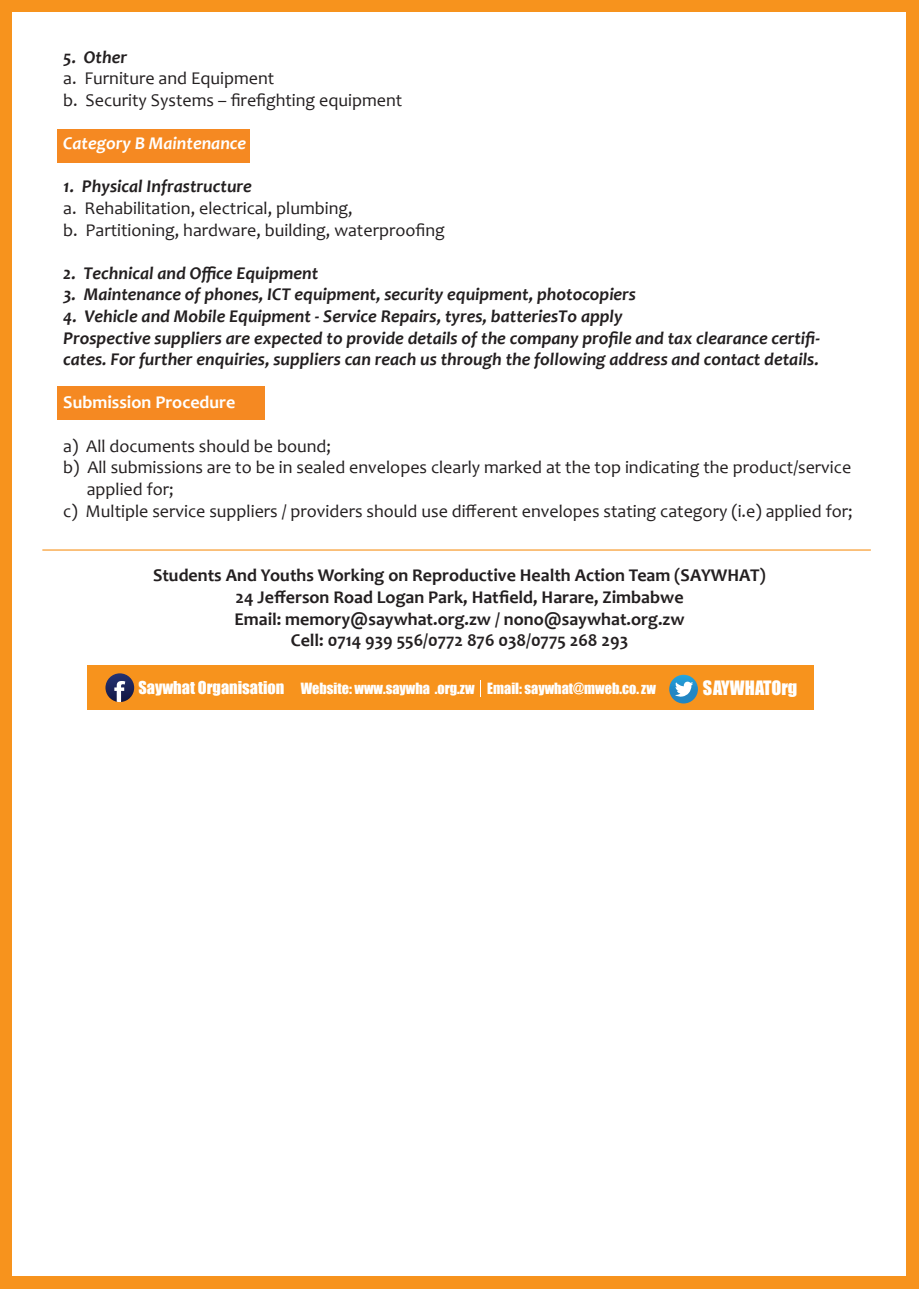
<style>
.page{position:relative;width:919px;height:1289px;background:#fff}
.page>*{position:absolute;margin:0;border:0;box-sizing:border-box;transform-origin:0 0}
.t1{font:18.15px "Impact";color:#fff}
.t2{font:italic 700 18px/21.6px "Candara";color:#231f20}
.t3{font:18px/21.6px "Candara";color:#231f20}
.t4{font:700 18px/21.6px "Candara";color:#231f20;text-align:center}
.t5{font:italic 700 18px "Candara";color:#fff}
.t6{font:700 18px "Candara";color:#fff}
.t7{font:14.25px "Impact";color:#fff}
.s1{font-size:16.35px}
</style>
<div class="page">
<div style="left:0;top:0;width:918px;height:1288px;background:#f7931d"></div>
<div style="left:13px;top:13px;width:893px;height:1263px;background:#fff"></div>
<div style="left:57px;top:129px;width:192px;height:33px;background:#f58922"></div>
<div style="left:57px;top:386px;width:208px;height:33px;background:#f58922"></div>
<div style="left:87px;top:664px;width:726px;height:45px;background:#f7931d"></div>
<svg style="left:105px;top:673px;width:29px;height:29px"></svg>
<svg style="left:669px;top:674px;width:28px;height:29px"></svg>
<svg style="left:674px;top:681px;width:19px;height:16px"></svg>
<svg style="left:480px;top:680px;width:1px;height:16px"></svg>
<hr style="left:42px;top:549px;width:828px;height:1px;background:#f7931d">
<p class="t2" style="left:63px;top:46px;width:65px">5. Other</p>
<p class="t3" style="left:63px;top:67px;width:340px">a. Furniture and Equipment<br>b. Security Systems – firefighting equipment</p>
<p class="t5" style="left:63px;top:132px;width:184px">Category B Maintenance</p>
<p class="t2" style="left:63px;top:175px;width:190px">1. Physical Infrastructure</p>
<p class="t3" style="left:63px;top:197px;width:383px">a. Rehabilitation, electrical, plumbing,<br>b. Partitioning, hardware, building, waterproofing</p>
<p class="t2" style="left:63px;top:262px;width:256px">2. Technical and Office Equipment</p>
<p class="t2" style="left:63px;top:283px;width:574px">3. Maintenance of phones, ICT equipment, security equipment, photocopiers</p>
<p class="t2" style="left:63px;top:305px;width:758px">4. Vehicle and Mobile Equipment - Service Repairs, tyres, batteriesTo apply<br>Prospective suppliers are expected to provide details of the company profile and tax clearance certifi&shy;cates. For further enquiries, suppliers can reach us through the following address and contact details.</p>
<p class="t6" style="left:63px;top:391px;width:174px">Submission Procedure</p>
<p class="t3" style="left:63px;top:435px;width:269px">a) All documents should be bound;</p>
<p class="t3" style="left:63px;top:456px;width:789px">b) All submissions are to be in sealed envelopes clearly marked at the top indicating the product/service</p>
<p class="t3" style="left:87px;top:478px;width:89px">applied for;</p>
<p class="t3" style="left:63px;top:499px;width:791px">c) Multiple service suppliers / providers should use different envelopes stating category (i.e) applied for;</p>
<p class="t4" style="left:153px;top:564px;width:614px">Students And Youths Working on Reproductive Health Action Team (SAYWHAT)<br>24 Jefferson Road Logan Park, Hatfield, Harare, Zimbabwe<br>Email: memory@saywhat.org.zw / nono@saywhat.org.zw<br>Cell: 0714 939 556/0772 876 038/0775 268 293</p>
<p class="t7" style="left:138px;top:677px;width:519px"><span class="s1">Saywhat Organisation</span> Website: www.saywha .org.zw Email: saywhat@mweb.co. zw</p>
<p class="t1" style="left:702px;top:673px;width:96px">SAYWHATOrg</p>
</div>
